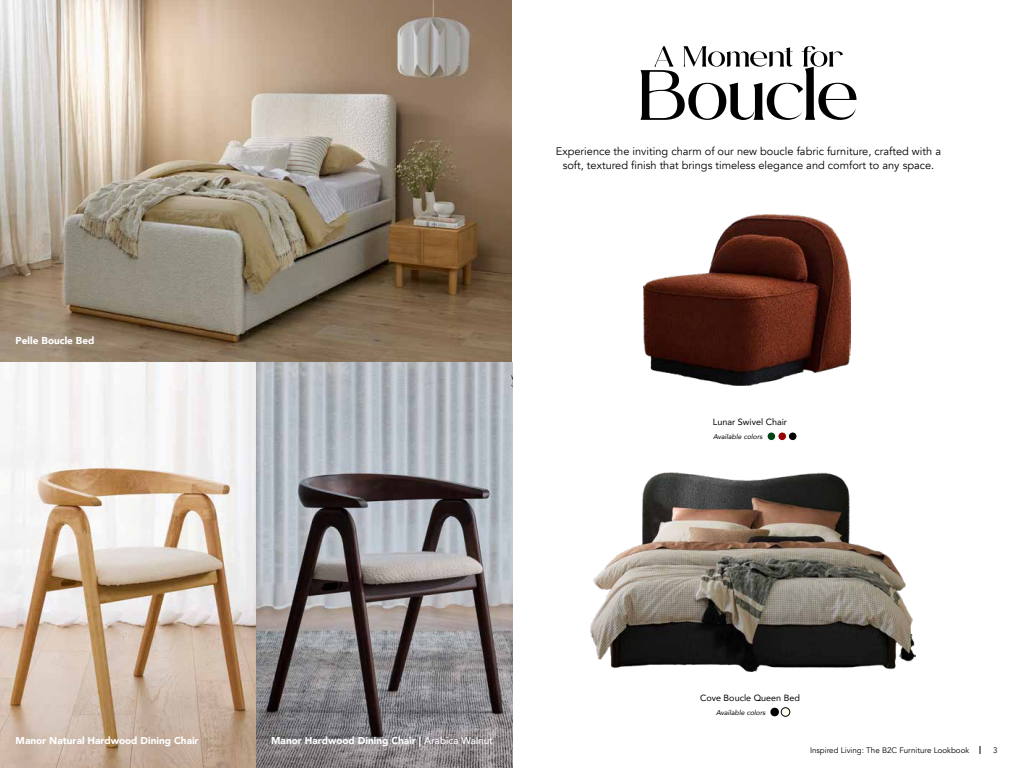
<style>
.page{position:relative;width:1024px;height:768px;background:#fff}
.page>*{position:absolute;margin:0;border:0;box-sizing:border-box;transform-origin:0 0}
.t1{font:11px/13.2px "Avenir";color:#000;text-align:center}
.t2{font:900 10px "Avenir";color:#fff}
.t3{font:9px "Avenir";color:#000}
.t4{font:8px "Avenir";color:#000}
.t5{font:italic 7px "Avenir";color:#000}
.s1{font-weight:500}
</style>
<div class="page">
<img style="left:0;top:0;width:512px;height:768px">
<svg style="left:641px;top:46px;width:216px;height:74px"></svg>
<img style="left:643px;top:214px;width:208px;height:172px">
<img style="left:591px;top:472px;width:324px;height:200px">
<div style="left:770px;top:708px;width:9px;height:8px;background:#000;border-radius:50%"></div>
<div style="left:781px;top:708px;width:9px;height:8px;background:#fffef0;border-radius:50%"></div>
<div style="left:781px;top:708px;width:9px;height:8px;border:1px solid #000;border-radius:50%"></div>
<div style="left:767px;top:432px;width:9px;height:9px;background:#004317;border-radius:50%"></div>
<div style="left:767px;top:432px;width:9px;height:9px;border:1px solid #fff;border-radius:50%"></div>
<div style="left:778px;top:432px;width:9px;height:9px;background:#960000;border-radius:50%"></div>
<div style="left:778px;top:432px;width:9px;height:9px;border:1px solid #fff;border-radius:50%"></div>
<div style="left:788px;top:432px;width:9px;height:9px;background:#000;border-radius:50%"></div>
<div style="left:788px;top:432px;width:9px;height:9px;border:1px solid #fff;border-radius:50%"></div>
<p class="t2" style="left:16px;top:332px;width:80px">Pelle Boucle Bed</p>
<p class="t1" style="left:556px;top:145px;width:387px">Experience the inviting charm of our new boucle fabric furniture, crafted with a soft, textured finish that brings timeless elegance and comfort to any space.</p>
<p class="t3" style="left:713px;top:415px;width:76px">Lunar Swivel Chair</p>
<p class="t5" style="left:713px;top:432px;width:51px">Available colors</p>
<p class="t2" style="left:16px;top:732px;width:185px">Manor Natural Hardwood Dining Chair</p>
<p class="t2" style="left:271px;top:732px;width:223px">Manor Hardwood Dining Chair | <span class="s1">Arabica Walnut</span></p>
<p class="t3" style="left:700px;top:690px;width:101px">Cove Boucle Queen Bed</p>
<p class="t5" style="left:716px;top:708px;width:51px">Available colors</p>
<p class="t4" style="left:810px;top:745px;width:161px">Inspired Living: The B2C Furniture Lookbook</p>
<p class="t4" style="left:993px;top:745px;width:6px">3</p>
</div>
